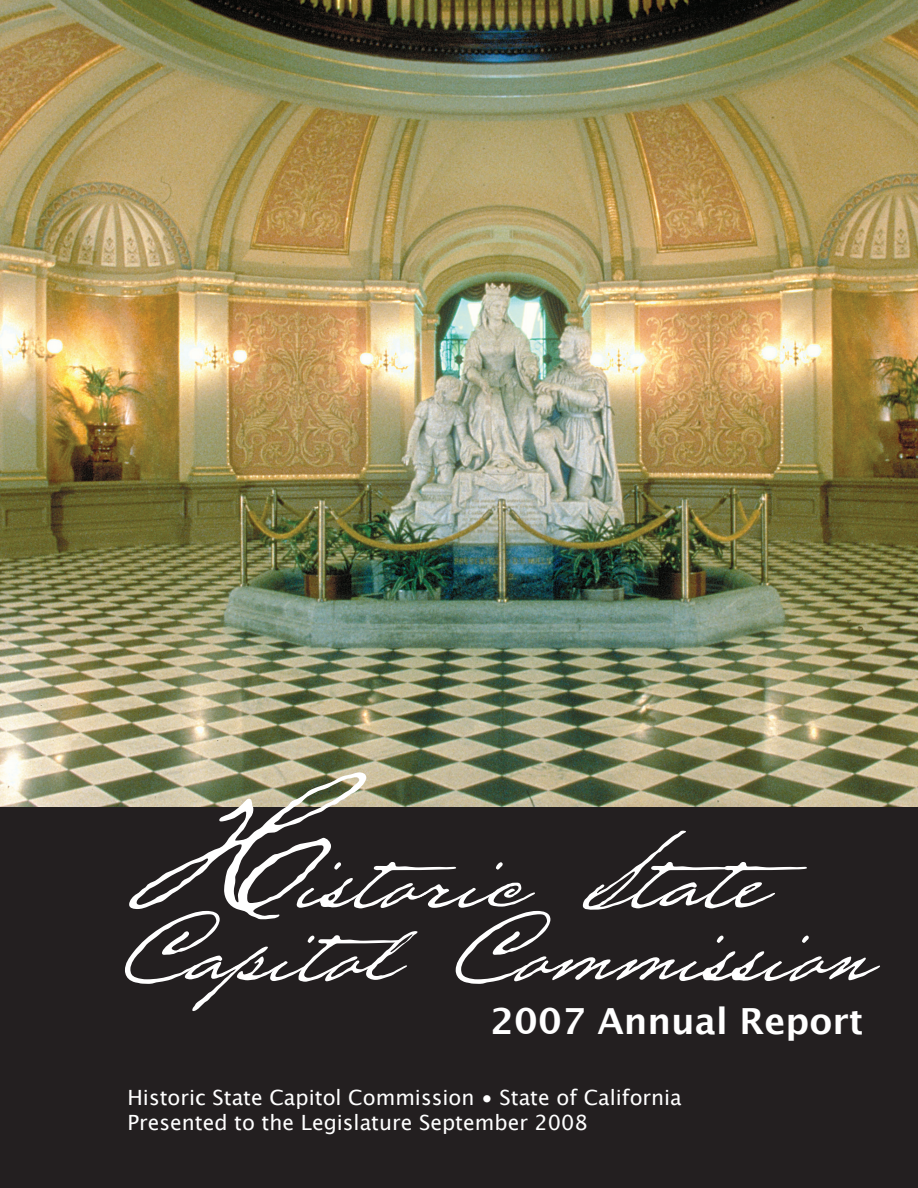
<style>
.page{position:relative;width:918px;height:1188px;background:#fff}
.page>*{position:absolute;margin:0;border:0;box-sizing:border-box;transform-origin:0 0}
.t1{font:82.5px/73.3px "Houston Pen";color:#fff}
.t2{font:700 36px "Lucida Grande";color:#fff}
.t3{font:21px/25.2px "Lucida Grande";color:#fff}
.s1{font-size:150px}
</style>
<div class="page">
<img style="left:0;top:0;width:918px;height:807px">
<div style="left:0;top:807px;width:918px;height:381px;background:#231f20"></div>
<h1 class="t1" style="left:112px;top:839px;width:757px"><span class="s1">H</span>istoric State<br>Capitol Commission</h1>
<h2 class="t2" style="left:490px;top:1000px;width:374px">2007 Annual Report</h2>
<p class="t3" style="left:128px;top:1085px;width:556px">Historic State Capitol Commission • State of California<br>Presented to the Legislature September 2008</p>
</div>
